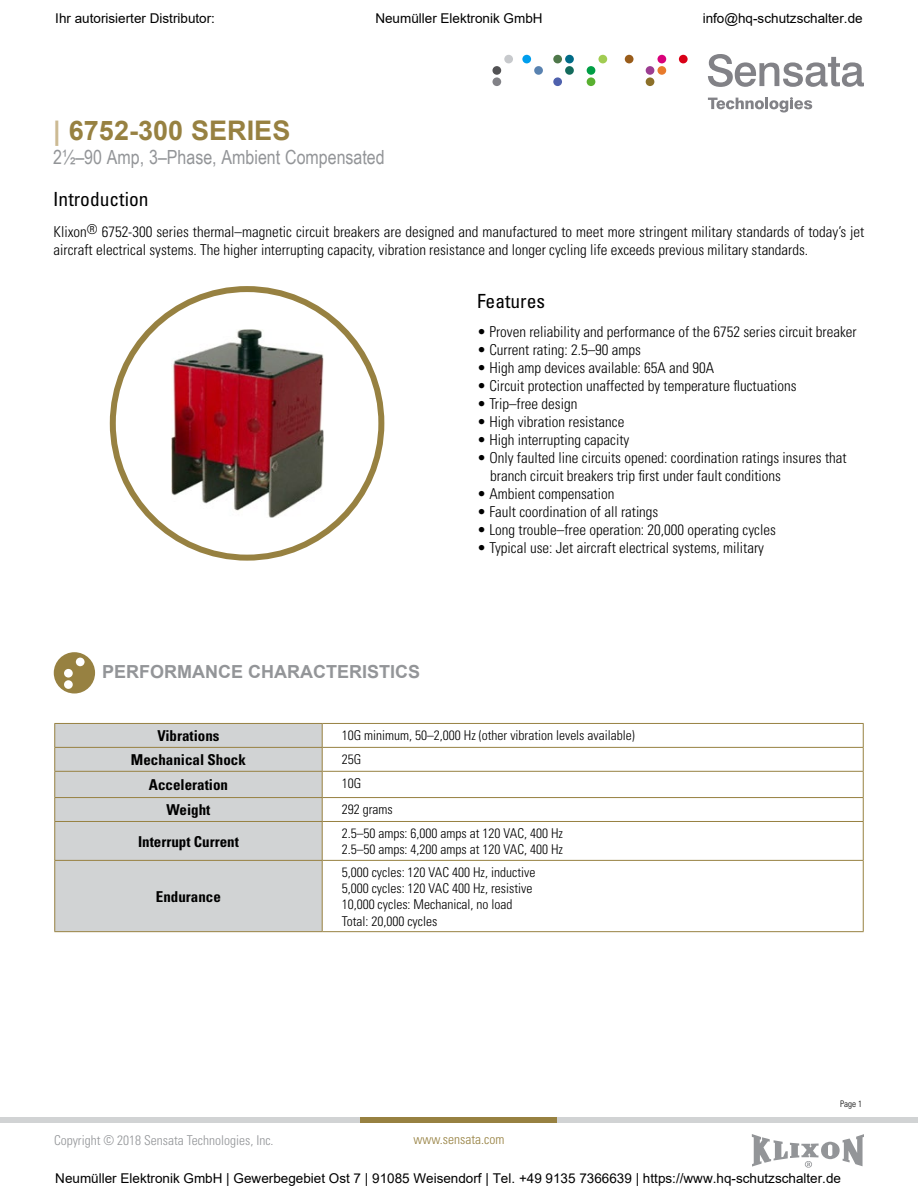
<style>
.page{position:relative;width:918px;height:1188px;background:#fff}
.page>*{position:absolute;margin:0;border:0;box-sizing:border-box;transform-origin:0 0}
.t1{font:700 27px "Arial";color:#978141}
.t2{font:19.5px "Arial Narrow";color:#939598}
.t3{font:condensed 19.5px "Univers LT Std";color:#000}
.t4{font:700 18px "Arial";color:#939598}
.t5{font:300 condensed 15px/18px "Univers";color:#000}
.t6{font:700 condensed 15px "Univers";color:#000}
.t7{font:300 condensed 13.5px/16.2px "Univers";color:#000}
.t8{font:13.5px "Arial";color:#000}
.t9{font:300 condensed 13.5px "Univers";color:#939598}
.t10{font:300 condensed 13.5px "Univers";color:#978141}
.t11{font:300 condensed 9px "Univers";color:#000}
.s1{color:#ccba93}
</style>
<div class="page">
<svg style="left:708px;top:54px;width:156px;height:33px"></svg>
<svg style="left:708px;top:97px;width:104px;height:15px"></svg>
<div style="left:492px;top:77px;width:9px;height:9px;background:#828287;border-radius:50%"></div>
<div style="left:522px;top:55px;width:9px;height:8px;background:#009eed;border-radius:50%"></div>
<div style="left:534px;top:66px;width:9px;height:9px;background:#5982b0;border-radius:50%"></div>
<div style="left:553px;top:55px;width:9px;height:8px;background:#4f784a;border-radius:50%"></div>
<div style="left:565px;top:55px;width:9px;height:8px;background:#006b87;border-radius:50%"></div>
<div style="left:565px;top:66px;width:9px;height:9px;background:#146b5c;border-radius:50%"></div>
<div style="left:553px;top:77px;width:9px;height:9px;background:#4f61ad;border-radius:50%"></div>
<div style="left:598px;top:55px;width:9px;height:8px;background:#a1cc52;border-radius:50%"></div>
<div style="left:587px;top:66px;width:8px;height:9px;background:#009e45;border-radius:50%"></div>
<div style="left:587px;top:77px;width:8px;height:9px;background:#59b030;border-radius:50%"></div>
<div style="left:657px;top:55px;width:9px;height:8px;background:#d9007a;border-radius:50%"></div>
<div style="left:646px;top:66px;width:8px;height:9px;background:#9c3d91;border-radius:50%"></div>
<div style="left:657px;top:66px;width:9px;height:9px;background:#e87a2b;border-radius:50%"></div>
<div style="left:646px;top:77px;width:8px;height:9px;background:#8c7029;border-radius:50%"></div>
<div style="left:679px;top:55px;width:9px;height:8px;background:#d90017;border-radius:50%"></div>
<div style="left:504px;top:55px;width:9px;height:8px;background:#c7c9cc;border-radius:50%"></div>
<div style="left:492px;top:66px;width:9px;height:9px;background:#525254;border-radius:50%"></div>
<div style="left:625px;top:55px;width:9px;height:8px;background:#995c1a;border-radius:50%"></div>
<div style="left:0;top:1117px;width:918px;height:6px;background:#d1d3d4"></div>
<div style="left:361px;top:1117px;width:196px;height:6px;background:#978141"></div>
<svg style="left:752px;top:1134px;width:112px;height:34px"></svg>
<div style="left:55px;top:724px;width:267px;height:207px;background:#d1d3d4"></div>
<hr style="left:54px;top:723px;width:268px;height:1px;background:#978141">
<hr style="left:322px;top:723px;width:542px;height:1px;background:#978141">
<hr style="left:54px;top:747px;width:268px;height:1px;background:#978141">
<hr style="left:322px;top:747px;width:542px;height:1px;background:#978141">
<hr style="left:54px;top:771px;width:268px;height:1px;background:#978141">
<hr style="left:322px;top:771px;width:542px;height:1px;background:#978141">
<hr style="left:54px;top:797px;width:268px;height:1px;background:#978141">
<svg style="left:54px;top:724px;width:1px;height:97px"></svg>
<hr style="left:322px;top:797px;width:542px;height:1px;background:#978141">
<svg style="left:322px;top:724px;width:1px;height:97px"></svg>
<svg style="left:863px;top:724px;width:1px;height:97px"></svg>
<hr style="left:54px;top:821px;width:268px;height:1px;background:#978141">
<hr style="left:54px;top:822px;width:1px;height:38px;background:#978141">
<hr style="left:322px;top:821px;width:542px;height:1px;background:#978141">
<hr style="left:322px;top:822px;width:1px;height:38px;background:#978141">
<hr style="left:863px;top:822px;width:1px;height:38px;background:#978141">
<hr style="left:54px;top:860px;width:268px;height:1px;background:#978141">
<hr style="left:54px;top:861px;width:1px;height:70px;background:#978141">
<hr style="left:322px;top:860px;width:542px;height:1px;background:#978141">
<hr style="left:322px;top:861px;width:1px;height:70px;background:#978141">
<hr style="left:863px;top:861px;width:1px;height:70px;background:#978141">
<hr style="left:54px;top:931px;width:268px;height:1px;background:#978141">
<hr style="left:322px;top:931px;width:542px;height:1px;background:#978141">
<div style="left:54px;top:652px;width:41px;height:42px;background:#978141;border-radius:50%"></div>
<div style="left:76px;top:658px;width:9px;height:8px;background:#fff;border-radius:50%"></div>
<div style="left:64px;top:669px;width:9px;height:9px;background:#fff;border-radius:50%"></div>
<div style="left:64px;top:680px;width:9px;height:9px;background:#fff;border-radius:50%"></div>
<img style="left:171px;top:329px;width:152px;height:188px">
<div style="left:110px;top:286px;width:274px;height:275px;border:6px solid #978141;border-radius:50%"></div>
<p class="t8" style="left:55px;top:9px;width:161px">Ihr autorisierter Distributor:</p>
<p class="t8" style="left:375px;top:9px;width:169px">Neumüller Elektronik GmbH</p>
<p class="t8" style="left:703px;top:9px;width:162px">info@hq-schutzschalter.de</p>
<h1 class="t1" style="left:53px;top:113px;width:239px"><span class="s1">|</span> 6752-300 SERIES</h1>
<h2 class="t2" style="left:53px;top:143px;width:333px">2½–90 Amp, 3–Phase, Ambient Compensated</h2>
<h2 class="t3" style="left:53px;top:187px;width:97px">Introduction</h2>
<p class="t5" style="left:54px;top:222px;width:812px">Klixon<sup>®</sup> 6752-300 series thermal–magnetic circuit breakers are designed and manufactured to meet more stringent military standards of today’s jet aircraft electrical systems. The higher interrupting capacity, vibration resistance and longer cycling life exceeds previous military standards.</p>
<h2 class="t3" style="left:477px;top:288px;width:70px">Features</h2>
<p class="t5" style="left:477px;top:323px;width:381px">• Proven reliability and performance of the 6752 series circuit breaker</p>
<p class="t5" style="left:477px;top:341px;width:166px">• Current rating: 2.5–90 amps</p>
<p class="t5" style="left:477px;top:359px;width:239px">• High amp devices available: 65A and 90A</p>
<p class="t5" style="left:477px;top:377px;width:321px">• Circuit protection unaffected by temperature fluctuations</p>
<p class="t5" style="left:477px;top:395px;width:102px">• Trip–free design</p>
<p class="t5" style="left:477px;top:413px;width:149px">• High vibration resistance</p>
<p class="t5" style="left:477px;top:431px;width:154px">• High interrupting capacity</p>
<p class="t5" style="left:490px;top:449px;width:358px;text-indent:-13px">• Only faulted line circuits opened: coordination ratings insures that branch circuit breakers trip first under fault conditions</p>
<p class="t5" style="left:477px;top:485px;width:139px">• Ambient compensation</p>
<p class="t5" style="left:477px;top:503px;width:183px">• Fault coordination of all ratings</p>
<p class="t5" style="left:477px;top:521px;width:300px">• Long trouble–free operation: 20,000 operating cycles</p>
<p class="t5" style="left:477px;top:539px;width:289px">• Typical use: Jet aircraft electrical systems, military</p>
<p class="t4" style="left:102px;top:660px;width:319px">PERFORMANCE CHARACTERISTICS</p>
<p class="t6" style="left:157px;top:727px;width:64px">Vibrations</p>
<p class="t7" style="left:342px;top:727px;width:295px">10G minimum, 50–2,000 Hz (other vibration levels available)</p>
<p class="t6" style="left:131px;top:751px;width:117px">Mechanical Shock</p>
<p class="t7" style="left:342px;top:751px;width:21px">25G</p>
<p class="t6" style="left:149px;top:776px;width:81px">Acceleration</p>
<p class="t7" style="left:342px;top:775px;width:21px">10G</p>
<p class="t6" style="left:167px;top:801px;width:45px">Weight</p>
<p class="t7" style="left:342px;top:801px;width:52px">292 grams</p>
<p class="t6" style="left:138px;top:832px;width:102px">Interrupt Current</p>
<p class="t7" style="left:342px;top:825px;width:223px">2.5–50 amps: 6,000 amps at 120 VAC, 400 Hz<br>2.5–50 amps: 4,200 amps at 120 VAC, 400 Hz</p>
<p class="t6" style="left:156px;top:887px;width:66px">Endurance</p>
<p class="t7" style="left:342px;top:864px;width:195px">5,000 cycles: 120 VAC 400 Hz, inductive 5,000 cycles: 120 VAC 400 Hz, resistive 10,000 cycles: Mechanical, no load Total: 20,000 cycles</p>
<p class="t9" style="left:54px;top:1132px;width:221px">Copyright © 2018 Sensata Technologies, Inc.</p>
<p class="t10" style="left:414px;top:1131px;width:92px">www.sensata.com</p>
<p class="t11" style="left:840px;top:1098px;width:23px">Page 1</p>
<p class="t8" style="left:55px;top:1169px;width:787px">Neumüller Elektronik GmbH | Gewerbegebiet Ost 7 | 91085 Weisendorf | Tel. +49 9135 7366639 | https://www.hq-schutzschalter.de</p>
</div>
